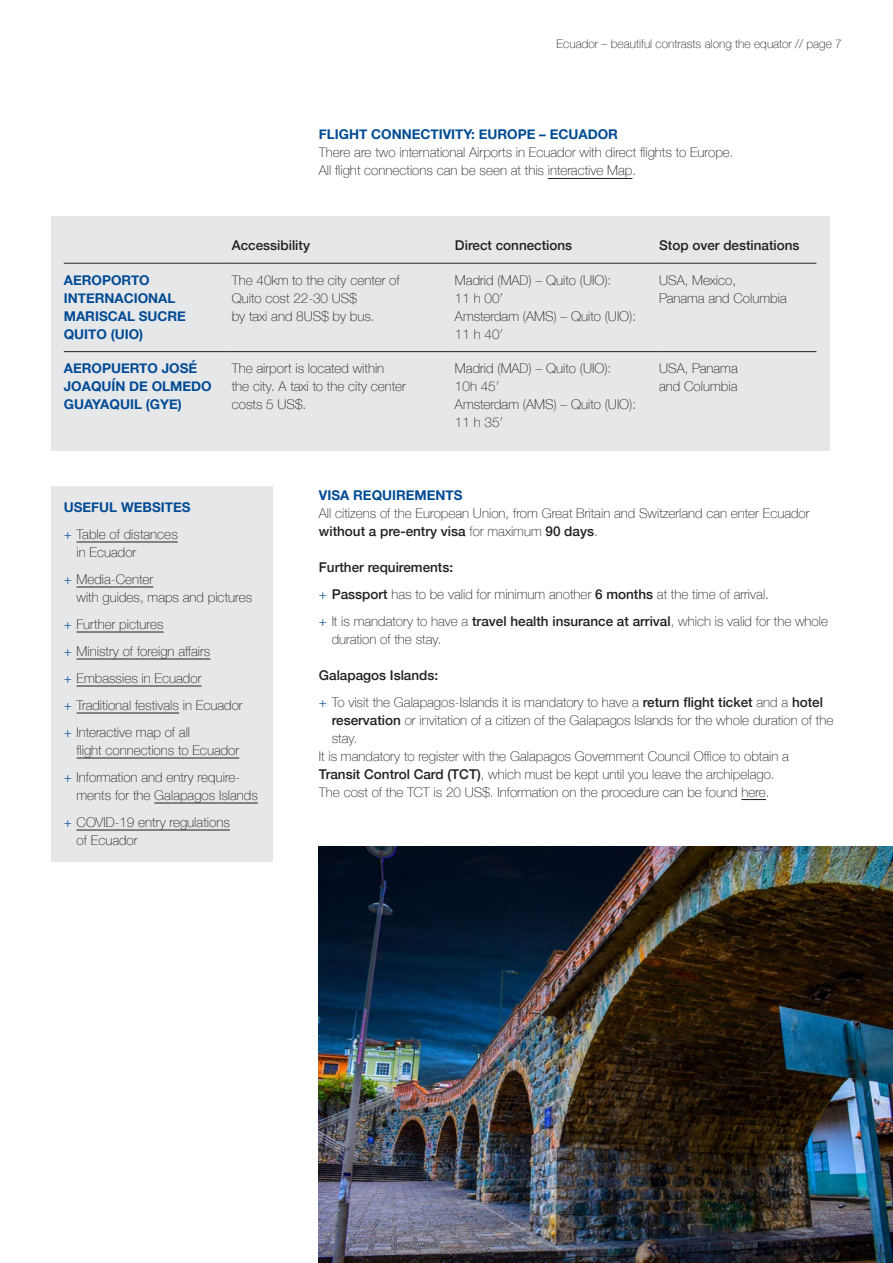
<style>
.page{position:relative;width:893px;height:1263px;background:#fff}
.page>*{position:absolute;margin:0;border:0;box-sizing:border-box;transform-origin:0 0}
.t1{font:100 13.5px/18px "Helvetica Neue";color:#231f20}
.t2{font:700 13.5px/18px "Helvetica Neue";color:#014b94}
.t3{font:500 13.5px "Helvetica Neue";color:#231f20}
.t4{font:100 12px "Helvetica Neue";color:#231f20}
.s1{font-weight:700;color:#014b94}
.s2{font-weight:300;color:#014b94}
.s3{font-weight:500}
</style>
<div class="page">
<img style="left:319px;top:846px;width:574px;height:417px">
<hr style="left:548px;top:178px;width:84px;height:1px;background:#231f20">
<svg style="left:741px;top:799px;width:25px;height:1px"></svg>
<div style="left:51px;top:486px;width:221px;height:376px;background:#e6e7e9"></div>
<hr style="left:77px;top:542px;width:101px;height:1px;background:#231f20">
<hr style="left:77px;top:587px;width:76px;height:1px;background:#231f20">
<hr style="left:77px;top:632px;width:87px;height:1px;background:#231f20">
<hr style="left:77px;top:659px;width:133px;height:1px;background:#231f20">
<hr style="left:77px;top:686px;width:124px;height:1px;background:#231f20">
<hr style="left:77px;top:713px;width:102px;height:1px;background:#231f20">
<hr style="left:77px;top:758px;width:162px;height:1px;background:#231f20">
<hr style="left:154px;top:803px;width:104px;height:1px;background:#231f20">
<hr style="left:77px;top:830px;width:153px;height:1px;background:#231f20">
<div style="left:51px;top:216px;width:778px;height:234px;background:#e6e7e9"></div>
<hr style="left:64px;top:263px;width:168px;height:1px;background:#231f20">
<hr style="left:232px;top:263px;width:223px;height:1px;background:#231f20">
<hr style="left:455px;top:263px;width:204px;height:1px;background:#231f20">
<hr style="left:659px;top:263px;width:157px;height:1px;background:#231f20">
<hr style="left:64px;top:351px;width:168px;height:1px;background:#231f20">
<hr style="left:232px;top:351px;width:223px;height:1px;background:#231f20">
<hr style="left:455px;top:351px;width:204px;height:1px;background:#231f20">
<hr style="left:659px;top:351px;width:157px;height:1px;background:#231f20">
<p class="t4" style="left:557px;top:34px;width:287px">Ecuador – beautiful contrasts along the equator // page 7</p>
<p class="t2" style="left:319px;top:126px;width:301px">FLIGHT CONNECTIVITY: EUROPE – ECUADOR</p>
<p class="t1" style="left:319px;top:143px;width:416px">There are two international Airports in Ecuador with direct flights to Europe.<br>All flight connections can be seen at this interactive Map.</p>
<p class="t3" style="left:232px;top:235px;width:80px">Accessibility</p>
<p class="t3" style="left:455px;top:235px;width:119px">Direct connections</p>
<p class="t3" style="left:659px;top:235px;width:142px">Stop over destinations</p>
<p class="t2" style="left:64px;top:271px;width:124px">AEROPORTO<br>INTERNACIONAL<br>MARISCAL SUCRE<br>QUITO (UIO)</p>
<p class="t1" style="left:232px;top:270px;width:169px">The 40km to the city center of<br>Quito cost 22-30 US$<br>by taxi and 8US$ by bus.</p>
<p class="t1" style="left:455px;top:270px;width:183px">Madrid (MAD) – Quito (UIO):<br>11 h 00′<br>Amsterdam (AMS) – Quito (UIO):<br>11 h 40′</p>
<p class="t1" style="left:659px;top:270px;width:129px">USA, Mexico,<br>Panama and Columbia</p>
<p class="t2" style="left:64px;top:360px;width:150px">AEROPUERTO JOSÉ<br>JOAQUÍN DE OLMEDO<br>GUAYAQUIL (GYE)</p>
<p class="t1" style="left:232px;top:359px;width:176px">The airport is located within<br>the city. A taxi to the city center costs 5 US$.</p>
<p class="t1" style="left:455px;top:359px;width:183px">Madrid (MAD) – Quito (UIO):<br>10h 45′<br>Amsterdam (AMS) – Quito (UIO):<br>11 h 35′</p>
<p class="t1" style="left:659px;top:359px;width:80px">USA, Panama and Columbia</p>
<p class="t1" style="left:64px;top:493px;width:128px;line-height:27px"><span class="s1">USEFUL WEBSITES </span><span class="s2">+</span> Table of distances</p>
<p class="t1" style="left:64px;top:538px;width:91px;line-height:27px;text-align:center">in Ecuador<br><span class="s2">+</span> Media-Center</p>
<p class="t1" style="left:64px;top:583px;width:190px;line-height:27px;text-indent:13px">with guides, maps and pictures <span class="s2">+</span> Further pictures<br><span class="s2">+</span> Ministry of foreign affairs<br><span class="s2">+</span> Embassies in Ecuador<br><span class="s2">+</span> Traditional festivals in Ecuador <span class="s2">+</span> Interactive map of all</p>
<p class="t1" style="left:64px;top:736px;width:178px;line-height:27px;text-align:right">flight connections to Ecuador<br><span class="s2">+</span> Information and entry require-</p>
<p class="t1" style="left:64px;top:781px;width:196px;line-height:27px;text-indent:13px">ments for the Galapagos Islands <span class="s2">+</span> COVID-19 entry regulations</p>
<p class="t1" style="left:77px;top:831px;width:63px">of Ecuador</p>
<p class="t2" style="left:319px;top:486px;width:145px">VISA REQUIREMENTS</p>
<p class="t1" style="left:319px;top:503px;width:492px">All citizens of the European Union, from Great Britain and Switzerland can enter Ecuador <span class="s3">without a pre-entry visa</span> for maximum <span class="s3">90 days</span>.</p>
<p class="t1" style="left:319px;top:553px;width:511px;line-height:27px"><span class="s3">Further requirements:<br></span><span class="s2">+</span> <span class="s3">Passport</span> has to be valid for minimum another <span class="s3">6 months</span> at the time of arrival.<br><span class="s2">+</span> It is mandatory to have a <span class="s3">travel health insurance at arrival</span>, which is valid for the whole</p>
<p class="t1" style="left:332px;top:629px;width:111px">duration of the stay.</p>
<p class="t1" style="left:319px;top:661px;width:506px;line-height:27px"><span class="s3">Galapagos Islands:<br></span><span class="s2">+</span> To visit the Galapagos-Islands it is mandatory to have a <span class="s3">return flight ticket</span> and a <span class="s3">hotel</span></p>
<p class="t1" style="left:332px;top:710px;width:503px"><span class="s3">reservation</span> or invitation of a citizen of the Galapagos Islands for the whole duration of the</p>
<p class="t1" style="left:332px;top:728px;width:27px">stay.</p>
<p class="t1" style="left:319px;top:746px;width:471px">It is mandatory to register with the Galapagos Government Council Office to obtain a</p>
<p class="t1" style="left:319px;top:764px;width:457px"><span class="s3">Transit Control Card (TCT)</span>, which must be kept until you leave the archipelago.</p>
<p class="t1" style="left:319px;top:782px;width:452px">The cost of the TCT is 20 US$. Information on the procedure can be found here.</p>
</div>
